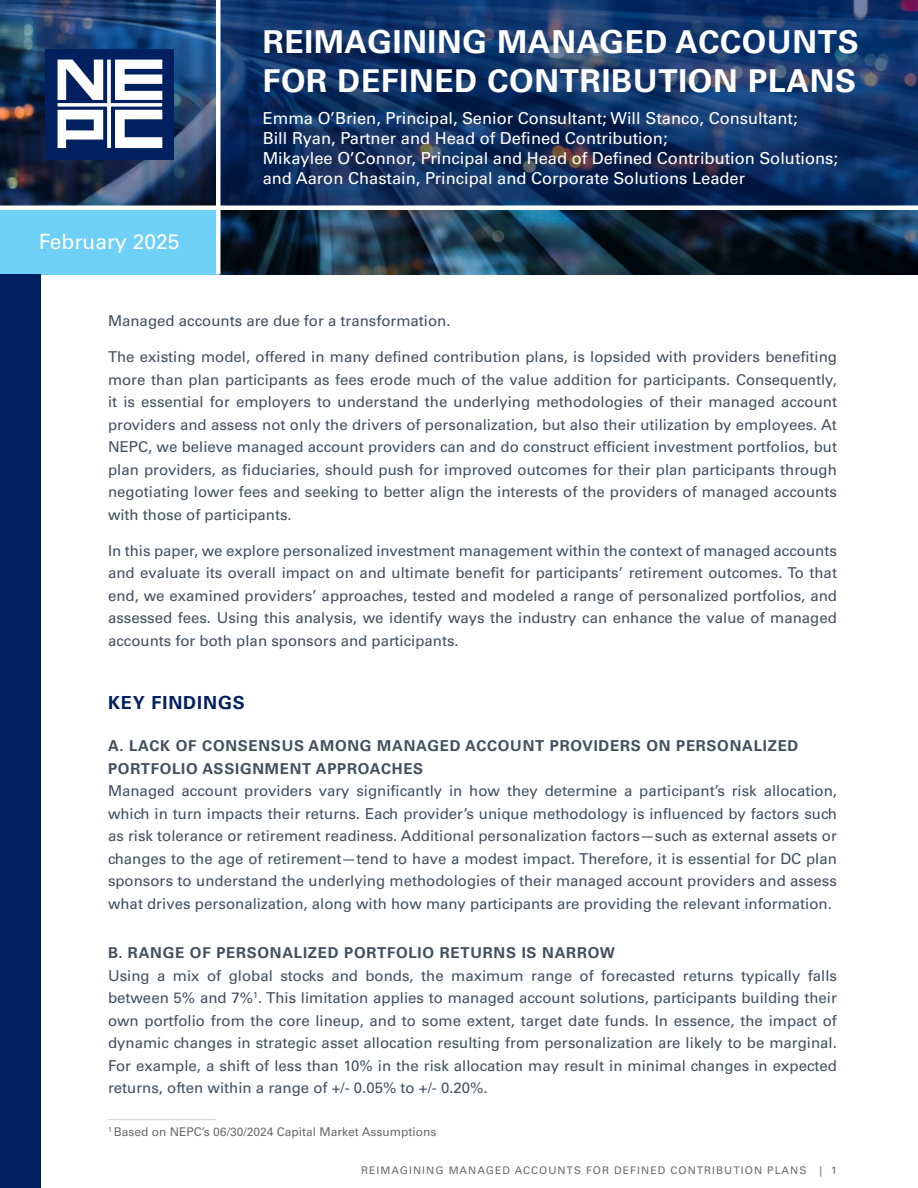
<style>
.page{position:relative;width:918px;height:1188px;background:#fff}
.page>*{position:absolute;margin:0;border:0;box-sizing:border-box;transform-origin:0 0}
.Doc_Title_-_Quarter_Page{font:700 31.5px/39px "Univers LT Pro 65";letter-spacing:.025em;color:#fff}
.t1{font:21px "Univers LT Pro 55 Roman";color:#fff}
.Heading{font:700 18px "Univers LT Pro 65";letter-spacing:.05em;color:#002060}
.Main_Body_Text{font:16.5px/19.8px "Univers LT Pro 55 Roman";color:#fff}
.Main_Body_Text-2{font:15px/22.5px "Univers LT Pro 55 Roman";color:#43505e;text-align:justify}
.Subheading{font:700 15px/22.5px "Univers LT Pro 65";letter-spacing:.05em;color:#43505e}
.Disclosures{font:12px "Univers LT Pro 55 Roman";color:#6b6b6b}
.Main_Body_Text-3{font:10.5px "Univers LT Pro 55 Roman";letter-spacing:.1em;color:#6b6b6b}
</style>
<div class="page">
<img style="left:0;top:0;width:918px;height:274px">
<svg style="left:220px;top:0;width:698px;height:206px;background:#123364"></svg>
<div style="left:0;top:208px;width:218px;height:66px;background:#6ed0f7"></div>
<hr style="left:108px;top:1119px;width:108px;height:1px;background:#c9d4de">
<hr style="left:216px;top:0;width:4px;height:274px;background:#fff">
<div style="left:0;top:274px;width:40px;height:914px;background:#002060"></div>
<hr style="left:0;top:206px;width:918px;height:4px;background:#fff">
<div style="left:45px;top:50px;width:129px;height:110px;background:#002060"></div>
<svg style="left:57px;top:60px;width:105px;height:88px"></svg>
<p class="t1" style="left:39px;top:227px;width:142px">February 2025</p>
<p class="Doc_Title_-_Quarter_Page" style="left:263px;top:21px;width:598px">REIMAGINING MANAGED ACCOUNTS<br>FOR DEFINED CONTRIBUTION PLANS</p>
<p class="Main_Body_Text" style="left:263px;top:108px;width:577px">Emma O’Brien, Principal, Senior Consultant; Will Stanco, Consultant;<br>Bill Ryan, Partner and Head of Defined Contribution;<br>Mikaylee O’Connor, Principal and Head of Defined Contribution Solutions; and Aaron Chastain, Principal and Corporate Solutions Leader</p>
<p class="Main_Body_Text-2" style="left:108px;top:309px;width:344px">Managed accounts are due for a transformation.</p>
<p class="Main_Body_Text-2" style="left:108px;top:345px;width:731px">The existing model, offered in many defined contribution plans, is lopsided with providers benefiting more than plan participants as fees erode much of the value addition for participants. Consequently, it is essential for employers to understand the underlying methodologies of their managed account providers and assess not only the drivers of personalization, but also their utilization by employees. At NEPC, we believe managed account providers can and do construct efficient investment portfolios, but plan providers, as fiduciaries, should push for improved outcomes for their plan participants through negotiating lower fees and seeking to better align the interests of the providers of managed accounts with those of participants.</p>
<p class="Main_Body_Text-2" style="left:108px;top:538px;width:731px">In this paper, we explore personalized investment management within the context of managed accounts and evaluate its overall impact on and ultimate benefit for participants’ retirement outcomes. To that end, we examined providers’ approaches, tested and modeled a range of personalized portfolios, and assessed fees. Using this analysis, we identify ways the industry can enhance the value of managed accounts for both plan sponsors and participants.</p>
<p class="Heading" style="left:108px;top:690px;width:138px">KEY FINDINGS</p>
<p class="Subheading" style="left:108px;top:734px;width:692px">A. LACK OF CONSENSUS AMONG MANAGED ACCOUNT PROVIDERS ON PERSONALIZED<br>PORTFOLIO ASSIGNMENT APPROACHES</p>
<p class="Main_Body_Text-2" style="left:108px;top:779px;width:731px">Managed account providers vary significantly in how they determine a participant’s risk allocation, which in turn impacts their returns. Each provider’s unique methodology is influenced by factors such as risk tolerance or retirement readiness. Additional personalization factors—such as external assets or changes to the age of retirement—tend to have a modest impact. Therefore, it is essential for DC plan sponsors to understand the underlying methodologies of their managed account providers and assess what drives personalization, along with how many participants are providing the relevant information.</p>
<p class="Subheading" style="left:108px;top:941px;width:508px">B. RANGE OF PERSONALIZED PORTFOLIO RETURNS IS NARROW</p>
<p class="Main_Body_Text-2" style="left:108px;top:964px;width:731px">Using a mix of global stocks and bonds, the maximum range of forecasted returns typically falls between 5% and 7%<sup>1</sup>. This limitation applies to managed account solutions, participants building their own portfolio from the core lineup, and to some extent, target date funds. In essence, the impact of dynamic changes in strategic asset allocation resulting from personalization are likely to be marginal.<br>For example, a shift of less than 10% in the risk allocation may result in minimal changes in expected returns, often within a range of +/- 0.05% to +/- 0.20%.</p>
<p class="Disclosures" style="left:108px;top:1124px;width:330px"><sup>1</sup> Based on NEPC’s 06/30/2024 Capital Market Assumptions</p>
<p class="Main_Body_Text-3" style="left:361px;top:1163px;width:477px">REIMAGINING MANAGED ACCOUNTS FOR DEFINED CONTRIBUTION PLANS | 1</p>
</div>
